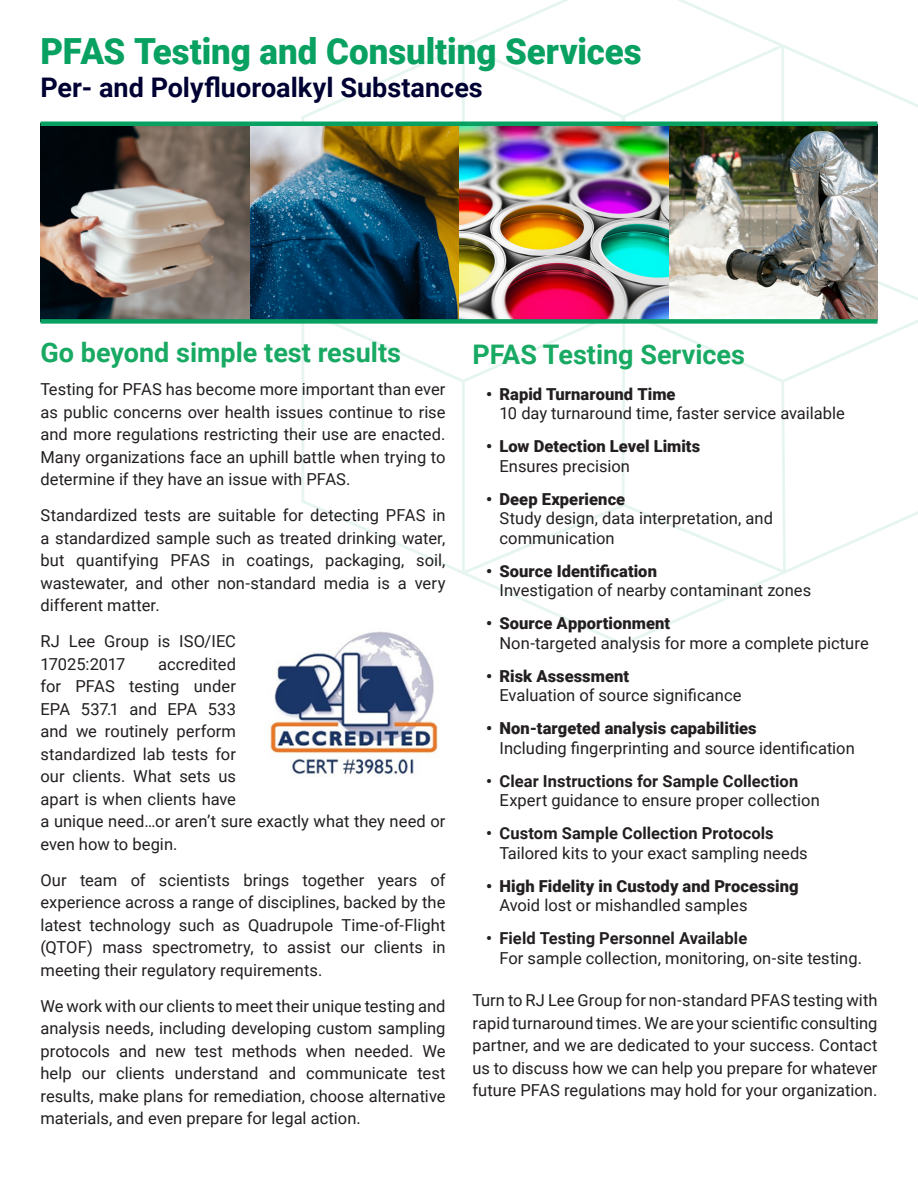
<style>
.page{position:relative;width:918px;height:1188px;background:#fff}
.page>*{position:absolute;margin:0;border:0;box-sizing:border-box;transform-origin:0 0}
.list_2{font:900 36px "Roboto";color:#08a161}
.t1{font:700 27px "Roboto";color:#18a963}
.list_2-2{font:700 27px "Roboto";color:#003}
.list_2-3{font:16.5px/22.5px "Roboto";color:#231f20}
.t2{font:900 16.5px/19.5px "Roboto";letter-spacing:.005em;color:#231f20}
.s1{font-weight:900}
.s2{font-weight:400}
.s3{font-weight:700}
</style>
<div class="page">
<svg style="left:301px;top:0;width:617px;height:646px"></svg>
<img style="left:270px;top:620px;width:176px;height:157px">
<img style="left:669px;top:126px;width:208px;height:193px">
<img style="left:40px;top:126px;width:629px;height:193px">
<div style="left:40px;top:319px;width:838px;height:5px;background:#08a161"></div>
<hr style="left:40px;top:122px;width:838px;height:4px;background:#08a161">
<p class="list_2" style="left:40px;top:26px;width:603px">PFAS Testing and Consulting Services</p>
<p class="list_2-2" style="left:40px;top:68px;width:444px">Per- and Polyfluoroalkyl Substances</p>
<p class="t1" style="left:40px;top:334px;width:362px">Go beyond simple test results</p>
<p class="list_2-3" style="left:40px;top:378px;width:407px;text-align:justify">Testing for PFAS has become more important than ever as public concerns over health issues continue to rise and more regulations restricting their use are enacted.<br>Many organizations face an uphill battle when trying to determine if they have an issue with PFAS.</p>
<p class="list_2-3" style="left:40px;top:504px;width:407px;text-align:justify">Standardized tests are suitable for detecting PFAS in a standardized sample such as treated drinking water, but quantifying PFAS in coatings, packaging, soil, wastewater, and other non-standard media is a very different matter.</p>
<p class="list_2-3" style="left:40px;top:630px;width:197px">RJ Lee Group is ISO/IEC<br>17025:2017</p>
<p class="list_2-3" style="left:40px;top:652px;width:407px;text-indent:118px">accredited<br>for PFAS testing under<br>EPA 537.1 and EPA 533<br>and we routinely perform<br>standardized lab tests for<br>our clients. What sets us<br>apart is when clients have<br>a unique need…or aren’t sure exactly what they need or even how to begin.</p>
<p class="list_2-3" style="left:40px;top:868px;width:407px;text-align:justify">Our team of scientists brings together years of experience across a range of disciplines, backed by the latest technology such as Quadrupole Time-of-Flight (QTOF) mass spectrometry, to assist our clients in meeting their regulatory requirements.</p>
<p class="list_2-3" style="left:40px;top:994px;width:407px;text-align:justify">We work with our clients to meet their unique testing and analysis needs, including developing custom sampling protocols and new test methods when needed. We help our clients understand and communicate test results, make plans for remediation, choose alternative materials, and even prepare for legal action.</p>
<p class="t1" style="left:472px;top:336px;width:274px">PFAS Testing Services</p>
<p class="list_2-3" style="left:500px;top:383px;width:347px;line-height:19.5px;text-indent:-14px"><span class="s1">• Rapid Turnaround Time<br></span>10 day turnaround time, faster service available</p>
<p class="t2" style="left:500px;top:436px;width:202px;text-indent:-14px">• Low Detection Level Limits<br><span class="s2">Ensures precision</span></p>
<p class="list_2-3" style="left:500px;top:488px;width:275px;line-height:19.5px;text-indent:-14px"><span class="s1">• Deep Experience<br></span>Study design, data interpretation, and communication</p>
<p class="list_2-3" style="left:500px;top:560px;width:313px;line-height:19.5px;text-indent:-14px"><span class="s1">• Source Identification<br></span>Investigation of nearby contaminant zones</p>
<p class="list_2-3" style="left:500px;top:613px;width:371px;line-height:19.5px;text-indent:-14px"><span class="s1">• Source Apportionment<br></span>Non-targeted analysis for more a complete picture</p>
<p class="list_2-3" style="left:500px;top:665px;width:244px;line-height:19.5px;text-indent:-14px"><span class="s1">• Risk Assessment<br></span>Evaluation of source significance</p>
<p class="list_2-3" style="left:500px;top:718px;width:357px;line-height:19.5px;text-indent:-14px"><span class="s1">• Non-targeted analysis capabilities<br></span>Including fingerprinting and source identification</p>
<p class="list_2-3" style="left:500px;top:770px;width:322px;line-height:19.5px;text-indent:-14px"><span class="s3">• Clear Instructions for Sample Collection<br></span>Expert guidance to ensure proper collection</p>
<p class="list_2-3" style="left:500px;top:823px;width:310px;line-height:19.5px;text-indent:-14px"><span class="s3">• Custom Sample Collection Protocols<br></span>Tailored kits to your exact sampling needs</p>
<p class="t2" style="left:500px;top:875px;width:301px;text-indent:-14px">• High Fidelity in Custody and Processing<br><span class="s2">Avoid lost or mishandled samples</span></p>
<p class="list_2-3" style="left:500px;top:928px;width:364px;line-height:19.5px;text-indent:-14px"><span class="s3">• Field Testing Personnel Available<br></span>For sample collection, monitoring, on-site testing.</p>
<p class="list_2-3" style="left:472px;top:989px;width:407px;text-align:justify">Turn to RJ Lee Group for non-standard PFAS testing with rapid turnaround times. We are your scientific consulting partner, and we are dedicated to your success. Contact us to discuss how we can help you prepare for whatever future PFAS regulations may hold for your organization.</p>
</div>
